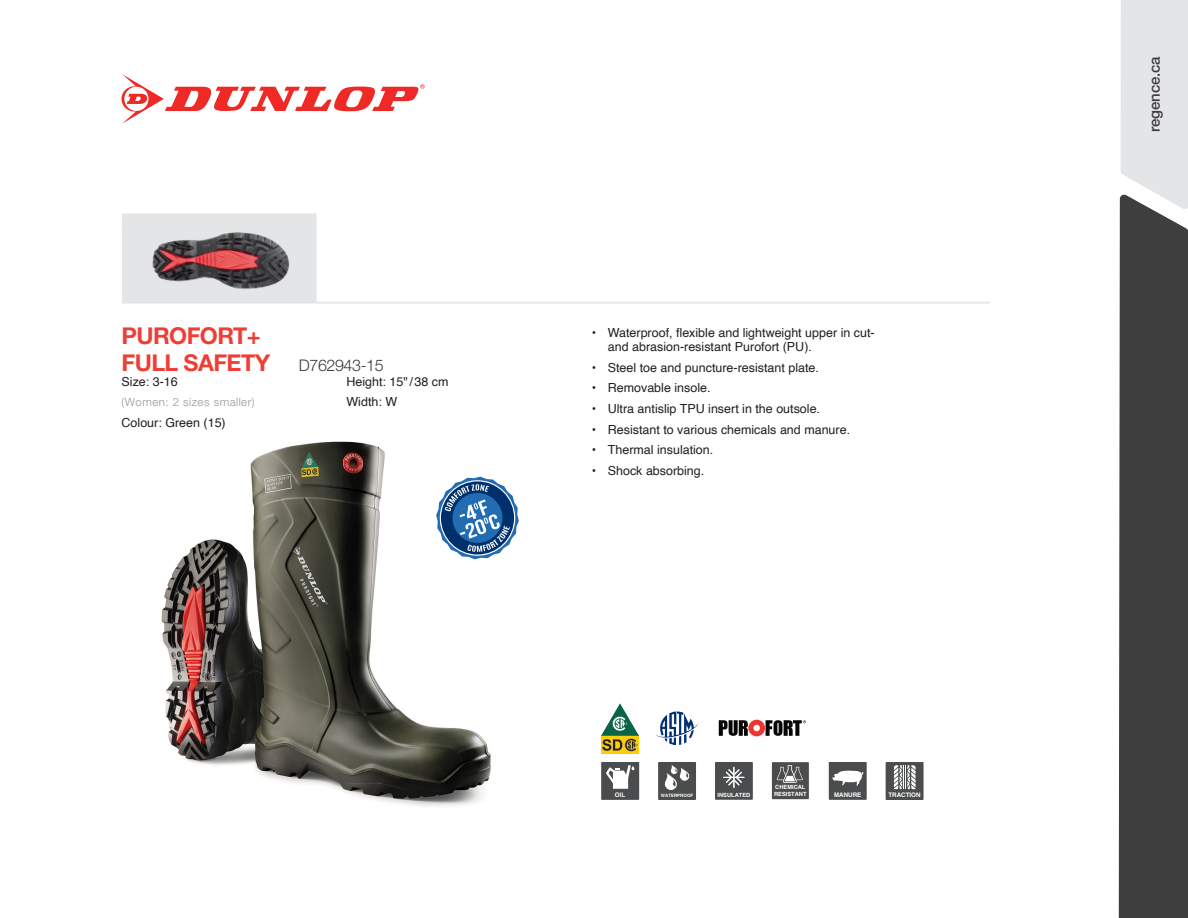
<style>
.page{position:relative;width:1188px;height:918px;background:#fff}
.page>*{position:absolute;margin:0;border:0;box-sizing:border-box;transform-origin:0 0}
.t1{font:700 23.25px/27.9px "Helvetica Neue LT Std";letter-spacing:-.025em;color:#ee3e35}
.t2{font:500 15px "Helvetica Neue LT Std";letter-spacing:-.01em;color:#3e3e3f}
.t3{font:12.45px/14.2px "Helvetica";color:#231f20}
.t4{font:300 11.4px "Helvetica Neue LT Std";letter-spacing:.045em;color:#939598}
.t5{font:700 6.3px "Helvetica";color:#fff}
.t6{font:700 5.7px/6.8px "Helvetica";color:#fff}
.t7{font:700 4.5px "Helvetica";color:#fff}
.s1{font-weight:300;font-size:16.05px;color:#383b3f}
</style>
<div class="page">
<img style="left:161px;top:441px;width:330px;height:366px">
<div style="left:123px;top:214px;width:193px;height:89px;background:#e4e5e7"></div>
<hr style="left:122px;top:302px;width:194px;height:2px;background:#e4e5e7">
<hr style="left:316px;top:302px;width:674px;height:2px;background:#e4e5e7">
<hr style="left:122px;top:213px;width:195px;height:2px;background:#e4e5e7">
<svg style="left:122px;top:215px;width:1px;height:15px"></svg>
<svg style="left:316px;top:215px;width:1px;height:15px"></svg>
<hr style="left:122px;top:230px;width:2px;height:72px;background:#e4e5e7">
<hr style="left:315px;top:230px;width:2px;height:72px;background:#e4e5e7">
<img style="left:152px;top:232px;width:138px;height:57px">
<img style="left:602px;top:703px;width:36px;height:50px">
<svg style="left:656px;top:712px;width:42px;height:33px"></svg>
<svg style="left:719px;top:720px;width:87px;height:16px"></svg>
<div style="left:601px;top:762px;width:38px;height:38px;background:#4b4c4d"></div>
<svg style="left:606px;top:765px;width:28px;height:24px"></svg>
<div style="left:658px;top:762px;width:38px;height:38px;background:#4b4c4d"></div>
<svg style="left:664px;top:765px;width:26px;height:25px"></svg>
<div style="left:715px;top:762px;width:38px;height:38px;background:#4b4c4d"></div>
<svg style="left:723px;top:767px;width:22px;height:21px"></svg>
<div style="left:772px;top:762px;width:37px;height:37px;background:#4b4c4d"></div>
<svg style="left:777px;top:765px;width:26px;height:18px"></svg>
<div style="left:829px;top:762px;width:38px;height:38px;background:#4b4c4d"></div>
<svg style="left:832px;top:770px;width:32px;height:15px"></svg>
<div style="left:886px;top:762px;width:38px;height:38px;background:#4b4c4d"></div>
<svg style="left:894px;top:765px;width:22px;height:24px"></svg>
<svg style="left:436px;top:477px;width:83px;height:82px"></svg>
<div style="left:1119px;top:196px;width:69px;height:722px;background:#3e3e3f"></div>
<svg style="left:1121px;top:0;width:67px;height:209px;background:#e2e3e5"></svg>
<svg style="left:122px;top:74px;width:303px;height:50px"></svg>
<p class="t1" style="left:122px;top:321px;width:264px">PUROFORT+<br>FULL SAFETY <span class="s1">D762943-15</span></p>
<p class="t3" style="left:122px;top:375px;width:58px">Size: 3-16</p>
<p class="t3" style="left:347px;top:375px;width:104px">Height: 15" / 38 cm</p>
<p class="t4" style="left:122px;top:395px;width:134px">(Women: 2 sizes smaller)</p>
<p class="t3" style="left:347px;top:395px;width:52px">Width: W</p>
<p class="t3" style="left:122px;top:416px;width:106px">Colour: Green (15)</p>
<p class="t3" style="left:608px;top:325px;width:268px;text-indent:-16px">• Waterproof, flexible and lightweight upper in cut&shy;and abrasion-resistant Purofort (PU).</p>
<p class="t3" style="left:592px;top:360px;width:229px">• Steel toe and puncture-resistant plate.</p>
<p class="t3" style="left:592px;top:381px;width:120px">• Removable insole.</p>
<p class="t3" style="left:592px;top:402px;width:230px">• Ultra antislip TPU insert in the outsole.</p>
<p class="t3" style="left:592px;top:423px;width:260px">• Resistant to various chemicals and manure.</p>
<p class="t3" style="left:592px;top:443px;width:123px">• Thermal insulation.</p>
<p class="t3" style="left:592px;top:464px;width:114px">• Shock absorbing.</p>
<p class="t5" style="left:615px;top:791px;width:12px">OIL</p>
<p class="t7" style="left:661px;top:792px;width:34px">WATERPROOF</p>
<p class="t6" style="left:718px;top:791px;width:34px">INSULATED</p>
<p class="t6" style="left:774px;top:784px;width:34px">CHEMICAL<br>RESISTANT</p>
<p class="t5" style="left:834px;top:791px;width:29px">MANURE</p>
<p class="t5" style="left:888px;top:790px;width:34px">TRACTION</p>
<p class="t2" style="left:1145px;top:132px;width:77px;rotate:-90deg">regence.ca</p>
</div>
